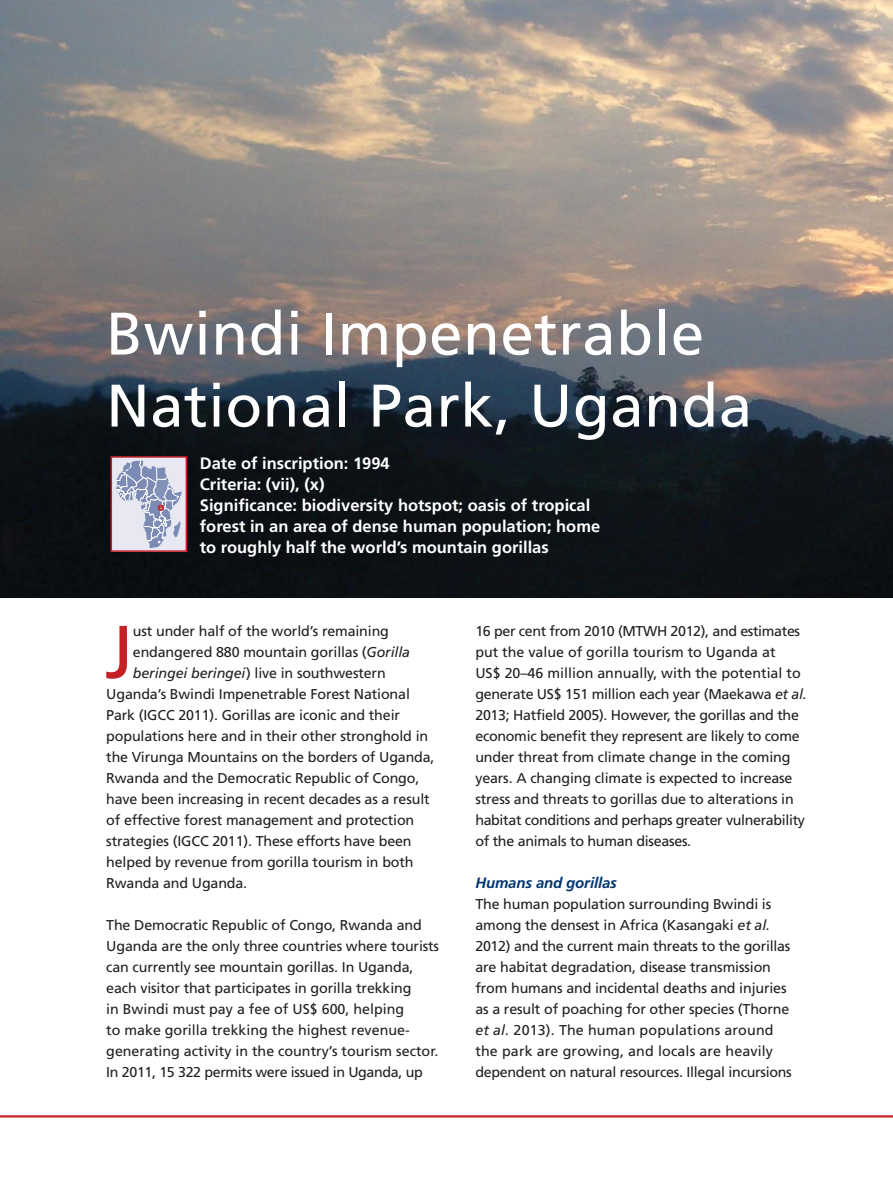
<style>
.page{position:relative;width:893px;height:1178px;background:#fff}
.page>*{position:absolute;margin:0;border:0;box-sizing:border-box;transform-origin:0 0}
.t1{font:74.4px "Frutiger";color:#c42127}
.t2{font:60px/72px "Frutiger";letter-spacing:.01em;color:#fff}
.t3{font:700 16.5px/21px "Frutiger";color:#fff}
.t4{font:italic 700 15px "Frutiger";letter-spacing:-.01em;color:#00366f}
.t5{font:14.25px/21px "Frutiger";letter-spacing:-.01em;color:#231f20}
.s1{font-style:italic}
</style>
<div class="page">
<hr style="left:0;top:1115px;width:892px;height:2px;background:#c42127">
<img style="left:0;top:0;width:892px;height:598px">
<div style="left:111px;top:457px;width:75px;height:94px;background:#e7e8f1"></div>
<svg style="left:116px;top:460px;width:66px;height:89px"></svg>
<div style="left:110px;top:456px;width:77px;height:96px;border:2px solid #c42127"></div>
<h2 class="t2" style="left:106px;top:301px;width:647px">Bwindi Impenetrable<br>National Park, Uganda</h2>
<p class="t3" style="left:200px;top:453px;width:402px">Date of inscription: 1994<br>Criteria: (vii), (x)<br>Significance: biodiversity hotspot; oasis of tropical forest in an area of dense human population; home to roughly half the world’s mountain gorillas</p>
<h1 class="t1" style="left:105px;top:616px;width:30px">J</h1>
<p class="t5" style="left:133px;top:621px;width:257px">ust under half of the world’s remaining</p>
<p class="t5" style="left:133px;top:642px;width:279px">endangered 880 mountain gorillas (<span class="s1">Gorilla</span></p>
<p class="t5" style="left:133px;top:663px;width:254px"><span class="s1">beringei beringei</span>) live in southwestern</p>
<p class="t5" style="left:106px;top:684px;width:305px">Uganda’s Bwindi Impenetrable Forest National</p>
<p class="t5" style="left:106px;top:705px;width:295px">Park (IGCC 2011). Gorillas are iconic and their</p>
<p class="t5" style="left:106px;top:726px;width:323px">populations here and in their other stronghold in</p>
<p class="t5" style="left:106px;top:747px;width:330px">the Virunga Mountains on the borders of Uganda,</p>
<p class="t5" style="left:106px;top:768px;width:314px">Rwanda and the Democratic Republic of Congo,</p>
<p class="t5" style="left:106px;top:789px;width:325px">have been increasing in recent decades as a result</p>
<p class="t5" style="left:106px;top:810px;width:309px">of effective forest management and protection</p>
<p class="t5" style="left:106px;top:831px;width:307px">strategies (IGCC 2011). These efforts have been</p>
<p class="t5" style="left:106px;top:852px;width:309px">helped by revenue from gorilla tourism in both</p>
<p class="t5" style="left:106px;top:873px;width:142px">Rwanda and Uganda.</p>
<p class="t5" style="left:106px;top:915px;width:334px">The Democratic Republic of Congo, Rwanda and Uganda are the only three countries where tourists can currently see mountain gorillas. In Uganda, each visitor that participates in gorilla trekking<br>in Bwindi must pay a fee of US$ 600, helping<br>to make gorilla trekking the highest revenue&shy;generating activity in the country’s tourism sector.<br>In 2011, 15 322 permits were issued in Uganda, up</p>
<p class="t5" style="left:475px;top:621px;width:333px">16 per cent from 2010 (MTWH 2012), and estimates put the value of gorilla tourism to Uganda at<br>US$ 20–46 million annually, with the potential to generate US$ 151 million each year (Maekawa <span class="s1">et al.<br></span>2013; Hatfield 2005). However, the gorillas and the economic benefit they represent are likely to come under threat from climate change in the coming years. A changing climate is expected to increase stress and threats to gorillas due to alterations in habitat conditions and perhaps greater vulnerability of the animals to human diseases.</p>
<p class="t4" style="left:475px;top:875px;width:143px">Humans and gorillas</p>
<p class="t5" style="left:475px;top:894px;width:318px">The human population surrounding Bwindi is among the densest in Africa (Kasangaki <span class="s1">et al.<br></span>2012) and the current main threats to the gorillas are habitat degradation, disease transmission from humans and incidental deaths and injuries as a result of poaching for other species (Thorne <span class="s1">et al.</span> 2013). The human populations around the park are growing, and locals are heavily dependent on natural resources. Illegal incursions</p>
</div>
